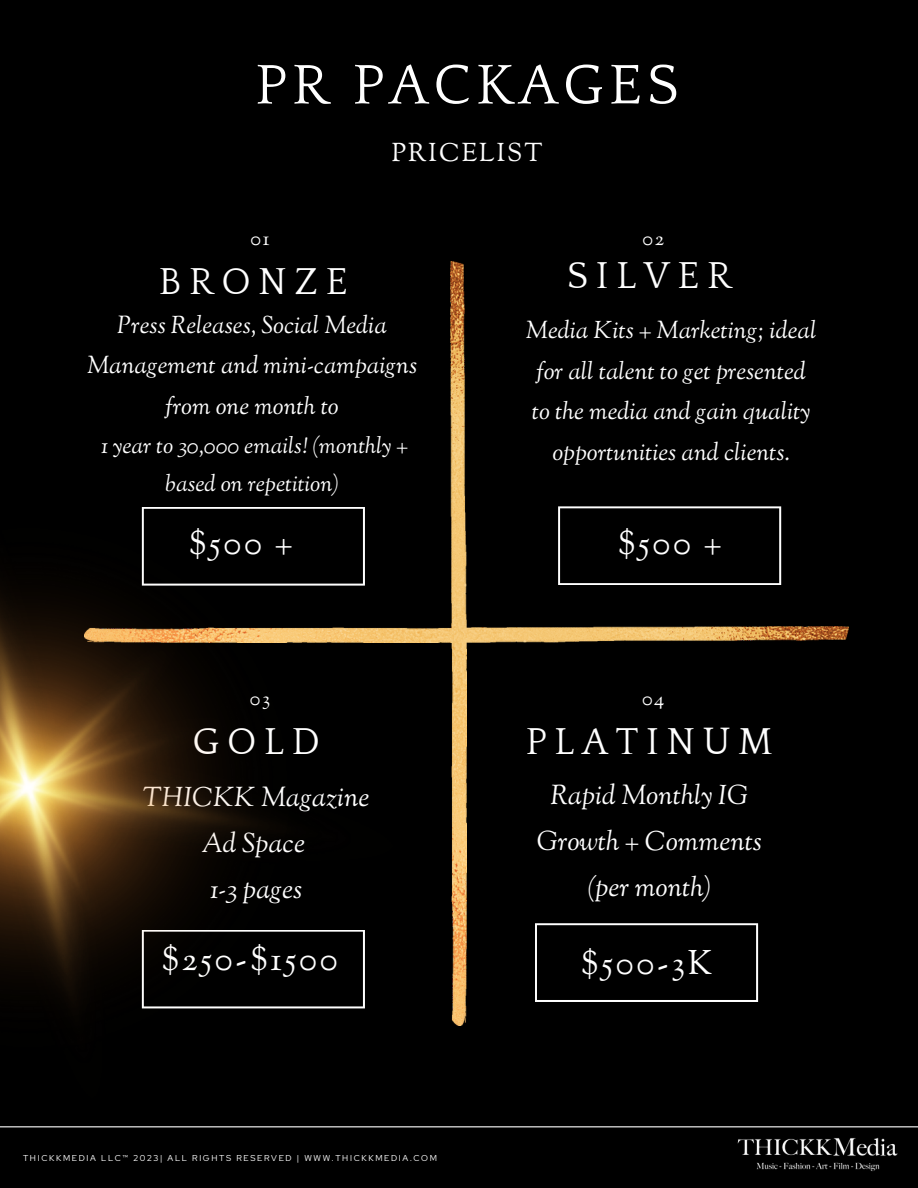
<style>
.page{position:relative;width:918px;height:1188px;background:#000}
.page>*{position:absolute;margin:0;border:0;box-sizing:border-box;transform-origin:0 0}
.t1{font:58.35px "Quattrocento";letter-spacing:.08em;color:#fff}
.t2{font:38.4px "Quattrocento";letter-spacing:.2em;color:#fff}
.t3{font:33.9px "Sorts Mill Goudy";letter-spacing:.08em;color:#fff}
.t4{font:italic 27.3px/46.2px "Sorts Mill Goudy";color:#fff;text-align:center}
.t5{font:25.65px "Sorts Mill Goudy";letter-spacing:.08em;color:#fff}
.t6{font:italic 24.3px/40.5px "Sorts Mill Goudy";color:#fff;text-align:center}
.t7{font:italic 22.8px/38.2px "Sorts Mill Goudy";color:#fff;text-align:center}
.t8{font:20.1px "Sorts Mill Goudy";letter-spacing:.08em;color:#fff}
.t9{font:8.55px "Red Hat Display";letter-spacing:.2em;color:#fff}
</style>
<div class="page">
<svg style="left:558px;top:506px;width:223px;height:79px"></svg>
<svg style="left:535px;top:923px;width:223px;height:79px"></svg>
<hr style="left:0;top:1126px;width:918px;height:1px;background:#fefefe">
<img style="left:396px;top:627px;width:453px;height:16px">
<img style="left:451px;top:261px;width:16px;height:764px">
<img style="left:671px;top:1126px;width:247px;height:45px">
<img style="left:0;top:507px;width:396px;height:502px">
<p class="t1" style="left:255px;top:54px;width:425px">PR PACKAGES</p>
<p class="t8" style="left:251px;top:226px;width:21px">01</p>
<p class="t2" style="left:159px;top:262px;width:190px">BRONZE</p>
<p class="t5" style="left:392px;top:137px;width:152px">PRICELIST</p>
<p class="t8" style="left:642px;top:226px;width:23px">02</p>
<p class="t2" style="left:567px;top:255px;width:166px">SILVER</p>
<p class="t6" style="left:87px;top:306px;width:331px">Press Releases, Social Media<br>Management and mini-campaigns from one month to</p>
<p class="t7" style="left:101px;top:428px;width:308px">1 year to 30,000 emails! (monthly + based on repetition)</p>
<p class="t3" style="left:188px;top:522px;width:106px">$500 +</p>
<p class="t8" style="left:250px;top:686px;width:22px">03</p>
<p class="t2" style="left:192px;top:722px;width:129px">GOLD</p>
<p class="t4" style="left:143px;top:776px;width:228px">THICKK Magazine<br>Ad Space</p>
<p class="t4" style="left:210px;top:869px;width:93px">1-3 pages</p>
<p class="t3" style="left:161px;top:938px;width:178px">$250-$1500</p>
<p class="t9" style="left:23px;top:1152px;width:415px">THICKKMEDIA LLC™ 2023| ALL RIGHTS RESERVED | WWW.THICKKMEDIA.COM</p>
<p class="t6" style="left:526px;top:312px;width:292px">Media Kits + Marketing; ideal for all talent to get presented to the media and gain quality opportunities and clients.</p>
<p class="t3" style="left:617px;top:521px;width:106px">$500 +</p>
<p class="t8" style="left:642px;top:686px;width:24px">04</p>
<p class="t2" style="left:526px;top:722px;width:248px">PLATINUM</p>
<p class="t4" style="left:537px;top:774px;width:227px">Rapid Monthly IG<br>Growth + Comments</p>
<p class="t4" style="left:587px;top:866px;width:126px">(per month)</p>
<p class="t3" style="left:581px;top:941px;width:133px">$500-3K</p>
</div>
